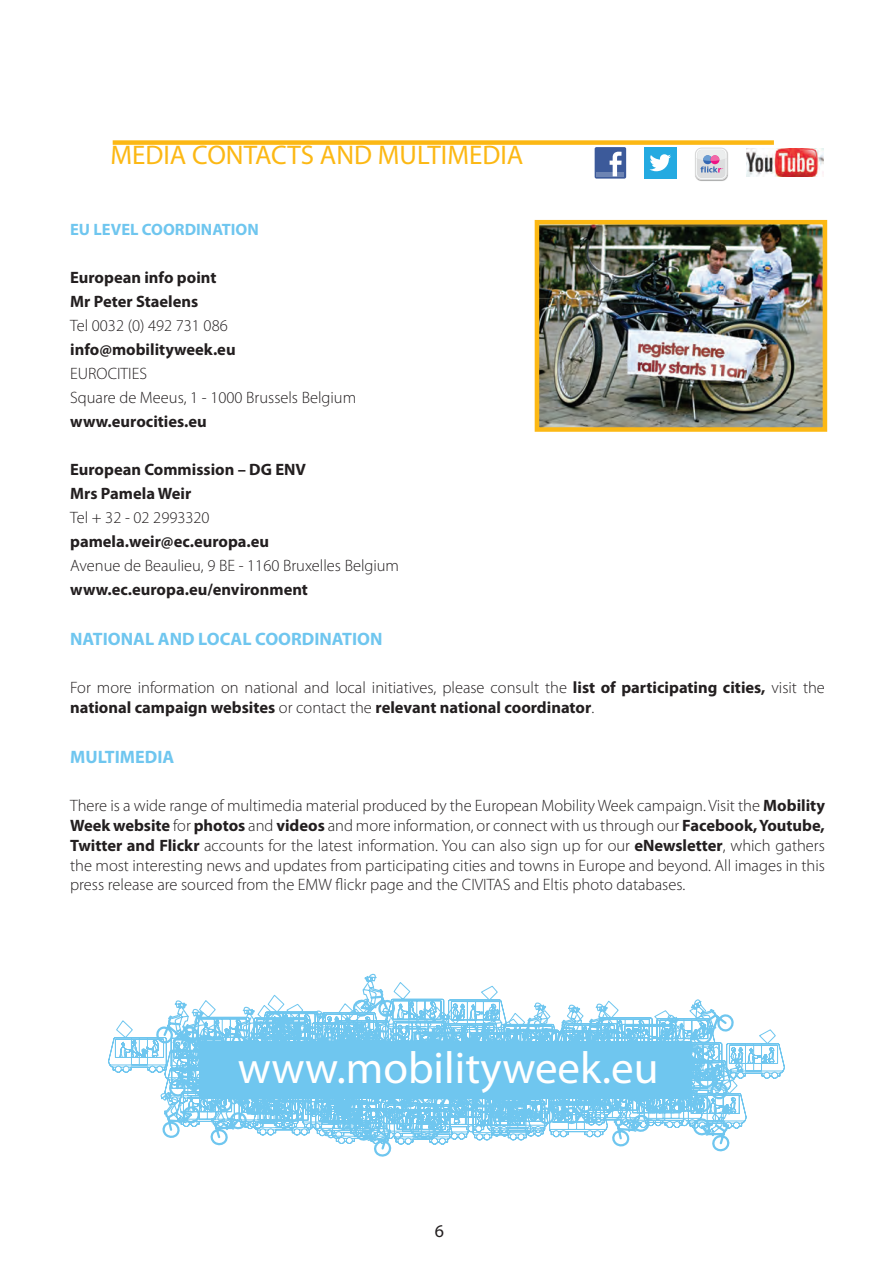
<style>
.page{position:relative;width:893px;height:1263px;background:#fff}
.page>*{position:absolute;margin:0;border:0;box-sizing:border-box;transform-origin:0 0}
.t1{font:45px "Myriad Pro";color:#fff}
.t2{font:27px "Myriad Pro";color:#fcb814}
.t3{font:700 18px "Myriad Pro";color:#6fc6ef}
.t4{font:18px "Myriad Pro";color:#231f20}
.t5{font:300 16.5px/19.8px "Myriad Pro";color:#231f20}
.t6{font:700 16.5px/24px "Myriad Pro";color:#231f20}
.t7{font:700 16.5px "Myriad Pro";color:#6fc6ef}
.s1{font-weight:700}
</style>
<div class="page">
<div style="left:113px;top:140px;width:661px;height:5px;background:#fcb814"></div>
<img style="left:540px;top:225px;width:282px;height:202px">
<div style="left:535px;top:220px;width:292px;height:212px;border:4px solid #fcb814"></div>
<div style="left:595px;top:147px;width:31px;height:32px;background:#3c5a9a;border-radius:2px"></div>
<hr style="left:597px;top:172px;width:27px;height:4px;background:#6d84b3">
<svg style="left:610px;top:152px;width:12px;height:24px"></svg>
<div style="left:644px;top:147px;width:32px;height:31px;background:#24aae1"></div>
<svg style="left:649px;top:154px;width:22px;height:17px"></svg>
<img style="left:695px;top:147px;width:33px;height:34px">
<div style="left:695px;top:148px;width:32px;height:32px;background:#dadada;border-radius:6px"></div>
<svg style="left:696px;top:148px;width:31px;height:31px"></svg>
<img style="left:747px;top:149px;width:77px;height:28px">
<svg style="left:108px;top:973px;width:677px;height:184px"></svg>
<h2 class="t2" style="left:111px;top:138px;width:414px">MEDIA CONTACTS AND MULTIMEDIA</h2>
<p class="t7" style="left:70px;top:218px;width:190px">EU LEVEL COORDINATION</p>
<p class="t6" style="left:70px;top:265px;width:148px">European info point<br>Mr Peter Staelens</p>
<p class="t5" style="left:70px;top:315px;width:159px">Tel 0032 (0) 492 731 086</p>
<p class="t6" style="left:70px;top:337px;width:167px">info@mobilityweek.eu</p>
<p class="t5" style="left:70px;top:361px;width:288px;line-height:24px">EUROCITIES<br>Square de Meeus, 1 - 1000 Brussels Belgium</p>
<p class="t6" style="left:70px;top:409px;width:138px">www.eurocities.eu</p>
<p class="t6" style="left:70px;top:457px;width:237px">European Commission – DG ENV<br>Mrs Pamela Weir</p>
<p class="t5" style="left:70px;top:508px;width:141px">Tel + 32 - 02 2993320</p>
<p class="t6" style="left:70px;top:529px;width:201px">pamela.weir@ec.europa.eu</p>
<p class="t5" style="left:70px;top:556px;width:330px">Avenue de Beaulieu, 9 BE - 1160 Bruxelles Belgium</p>
<p class="t6" style="left:70px;top:577px;width:239px">www.ec.europa.eu/environment</p>
<p class="t3" style="left:70px;top:627px;width:314px">NATIONAL AND LOCAL COORDINATION</p>
<p class="t5" style="left:70px;top:678px;width:756px">For more information on national and local initiatives, please consult the <span class="s1">list of participating cities,</span> visit the <span class="s1">national campaign websites</span> or contact the <span class="s1">relevant national coordinator</span>.</p>
<p class="t3" style="left:70px;top:745px;width:106px">MULTIMEDIA</p>
<p class="t5" style="left:70px;top:796px;width:756px;text-align:justify">There is a wide range of multimedia material produced by the European Mobility Week campaign. Visit the <span class="s1">Mobility Week website</span> for <span class="s1">photos</span> and <span class="s1">videos</span> and more information, or connect with us through our <span class="s1">Facebook, Youtube, Twitter and Flickr</span> accounts for the latest information. You can also sign up for our <span class="s1">eNewsletter</span>, which gathers the most interesting news and updates from participating cities and towns in Europe and beyond. All images in this press release are sourced from the EMW flickr page and the CIVITAS and Eltis photo databases.</p>
<h1 class="t1" style="left:238px;top:1040px;width:422px">www.mobilityweek.eu</h1>
<p class="t4" style="left:435px;top:1220px;width:11px">6</p>
</div>
